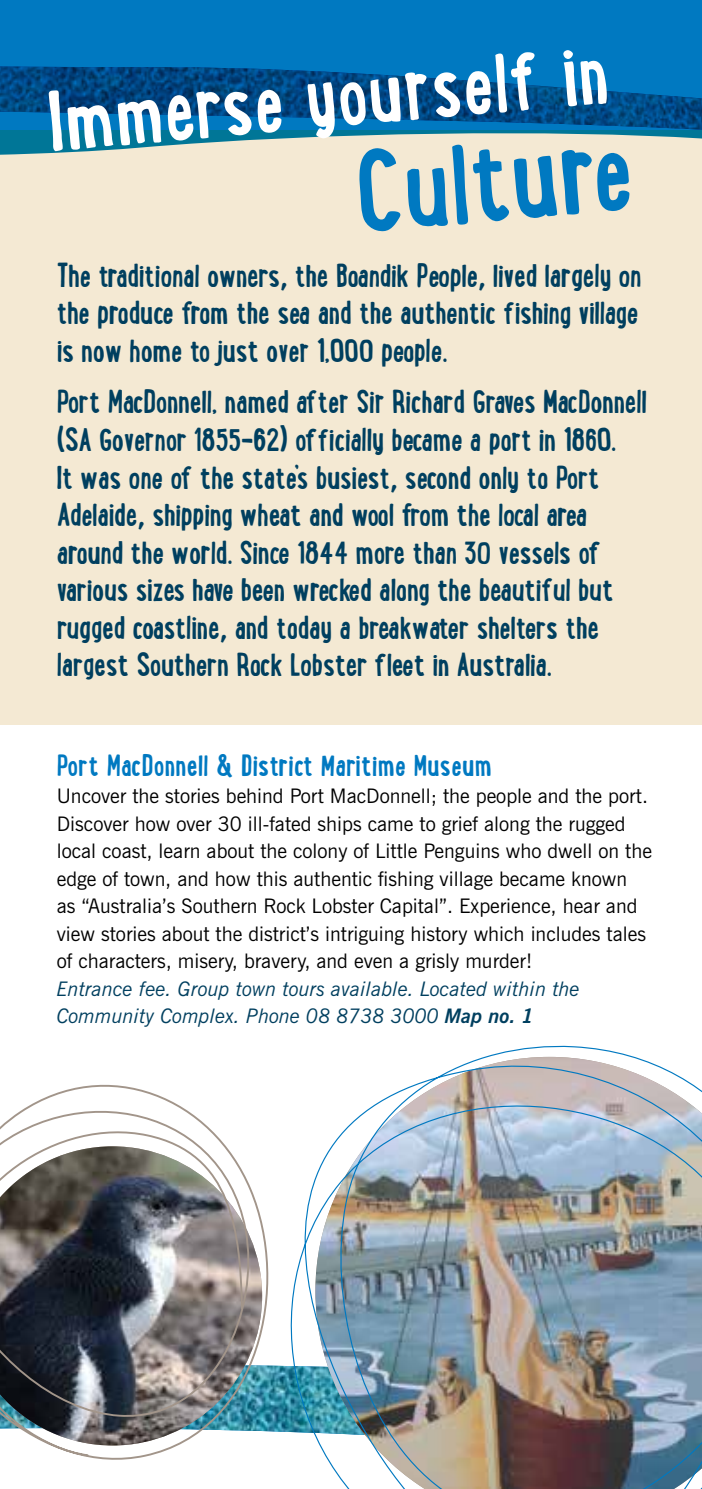
<style>
.page{position:relative;width:702px;height:1489px;background:#fff}
.page>*{position:absolute;margin:0;border:0;box-sizing:border-box;transform-origin:0 0}
.t1{font:700 115px "Lunch Box";color:#0079c1}
.t2{font:700 85px "Lunch Box";color:#fff}
.t3{font:700 32.5px/37.5px "Lunch Box";letter-spacing:-.02em;color:#003f5f;text-align:justify}
.t4{font:700 30px "Lunch Box";color:#0079c1}
.t5{font:20px/27.5px "News Gothic BT";color:#000}
.t6{font:italic 20px/27.5px "News Gothic BT";color:#003f5f}
.s1{font-family:"Corisande"}
.s2{font-weight:700}
</style>
<div class="page">
<div style="left:0;top:115px;width:702px;height:610px;background:#f4e9d3"></div>
<svg style="left:0;top:130px;width:694px;height:25px"></svg>
<div style="left:0;top:0;width:702px;height:129px;background:#0079c1"></div>
<img style="left:0;top:66px;width:694px;height:64px">
<svg style="left:0;top:1084px;width:201px;height:376px"></svg>
<img style="left:201px;top:1045px;width:501px;height:443px">
<svg style="left:694px;top:97px;width:8px;height:42px"></svg>
<h2 class="t2" style="left:44px;top:59px;width:564px;rotate:-5deg">Immerse yourself in</h2>
<h1 class="t1" style="left:349px;top:108px;width:282px;rotate:-5deg">Culture</h1>
<p class="t3" style="left:57px;top:255px;width:587px">The traditional owners<span class="s1">,</span> the Boandik People<span class="s1">,</span> lived largely on the produce from the sea and the authentic fishing village is now home to just over 1,000 people.</p>
<p class="t3" style="left:57px;top:382px;width:592px;text-align:left">Port MacDonnell, named after Sir Richard Graves MacDonnell (SA Governor 1855-62) officially became a port in 1860.<br>It was one of the state’s busiest<span class="s1">,</span> second only to Port Adelaide<span class="s1">,</span> shipping wheat and wool from the local area around the world. Since 1844 more than 30 vessels of various sizes have been wrecked along the beautiful but rugged coastline<span class="s1">,</span> and today a breakwater shelters the largest Southern Rock Lobster fleet in Australia.</p>
<p class="t4" style="left:57px;top:743px;width:437px">Port MacDonnell &amp; District Maritime Museum</p>
<p class="t5" style="left:57px;top:782px;width:596px">Uncover the stories behind Port MacDonnell; the people and the port.<br>Discover how over 30 ill-fated ships came to grief along the rugged local coast, learn about the colony of Little Penguins who dwell on the edge of town, and how this authentic fishing village became known<br>as “Australia’s Southern Rock Lobster Capital”. Experience, hear and view stories about the district’s intriguing history which includes tales of characters, misery, bravery, and even a grisly murder!</p>
<p class="t6" style="left:57px;top:974px;width:524px">Entrance fee. Group town tours available. Located within the<br>Community Complex. Phone 08 8738 3000 <span class="s2">Map no. 1</span></p>
</div>
